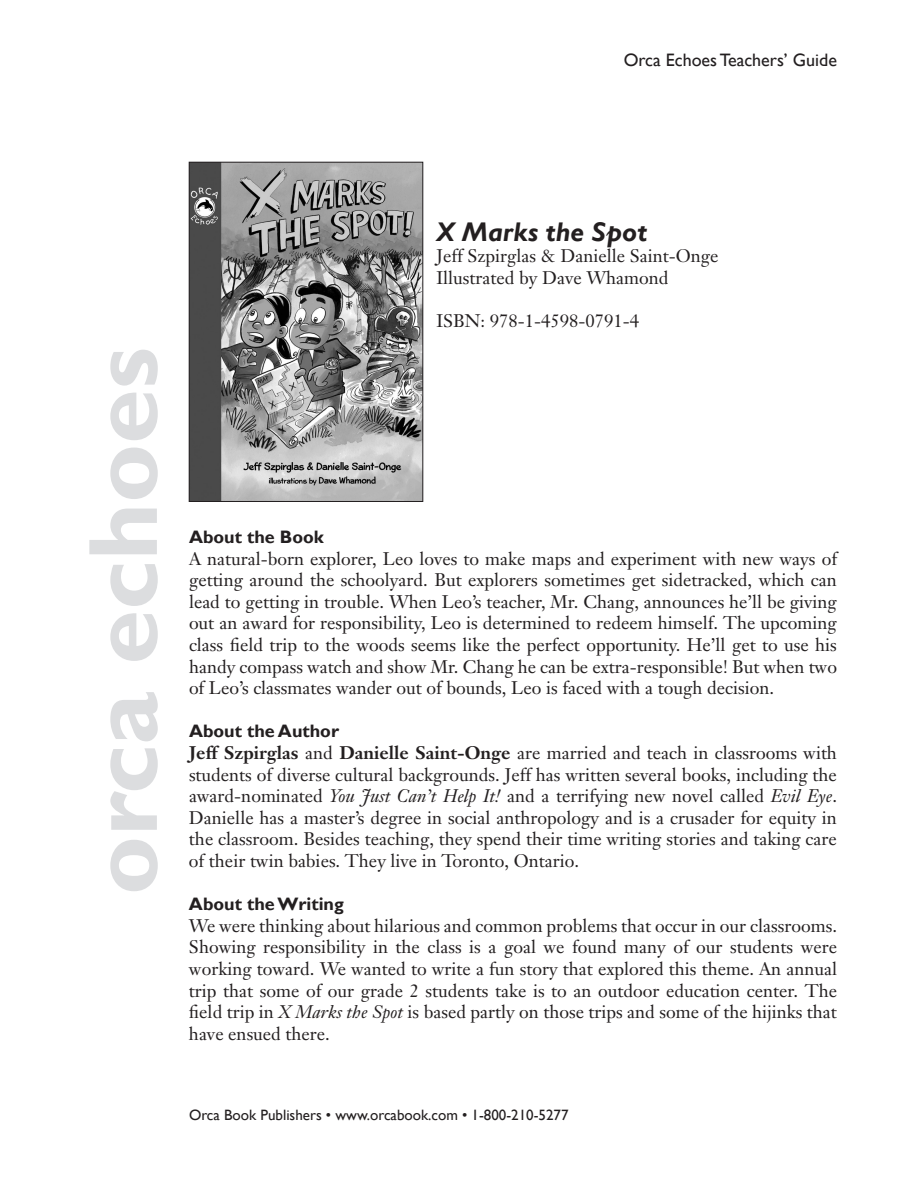
<style>
.page{position:relative;width:918px;height:1188px;background:#fff}
.page>*{position:absolute;margin:0;border:0;box-sizing:border-box;transform-origin:0 0}
.t1{font:700 99px "Gill Sans";color:#dcdddf}
.Book_Title{font:italic 700 27px "Gill Sans";letter-spacing:.005em;color:#231f20}
.t2{font:18px/21.6px "Janson Text";color:#231f20;text-align:justify}
.Heading_1{font:700 18px "Gill Sans";color:#231f20}
.t3{font:18px "Gill Sans";color:#231f20}
.t4{font:15px "Gill Sans";color:#231f20}
.s1{font-weight:700}
.s2{font-style:italic}
</style>
<div class="page">
<img style="left:191px;top:164px;width:230px;height:336px">
<div style="left:189px;top:162px;width:234px;height:340px;border:1px solid #231f20"></div>
<p class="t3" style="left:624px;top:50px;width:215px">Orca Echoes Teachers’ Guide</p>
<h1 class="t1" style="left:64px;top:895px;width:549px;rotate:-90deg">orca echoes</h1>
<p class="Book_Title" style="left:436px;top:216px;width:212px">X Marks the Spot</p>
<p class="t2" style="left:436px;top:245px;width:284px">Jeff Szpirglas &amp; Danielle Saint-Onge</p>
<p class="t2" style="left:436px;top:267px;width:233px">Illustrated by Dave Whamond</p>
<p class="t2" style="left:436px;top:310px;width:204px">ISBN: 978-1-4598-0791-4</p>
<p class="Heading_1" style="left:189px;top:526px;width:136px">About the Book</p>
<p class="t2" style="left:189px;top:547px;width:650px">A natural-born explorer, Leo loves to make maps and experiment with new ways of getting around the schoolyard. But explorers sometimes get sidetracked, which can lead to getting in trouble. When Leo’s teacher, Mr. Chang, announces he’ll be giving out an award for responsibility, Leo is determined to redeem himself. The upcoming class field trip to the woods seems like the perfect opportunity. He’ll get to use his handy compass watch and show Mr. Chang he can be extra-responsible! But when two of Leo’s classmates wander out of bounds, Leo is faced with a tough decision.</p>
<p class="Heading_1" style="left:189px;top:721px;width:152px">About the Author</p>
<p class="t2" style="left:189px;top:742px;width:650px"><span class="s1">Jeff Szpirglas</span> and <span class="s1">Danielle Saint-Onge</span> are married and teach in classrooms with students of diverse cultural backgrounds. Jeff has written several books, including the award-nominated <span class="s2">You Just Can’t Help It!</span> and a terrifying new novel called <span class="s2">Evil Eye</span>.<br>Danielle has a master’s degree in social anthropology and is a crusader for equity in the classroom. Besides teaching, they spend their time writing stories and taking care of their twin babies. They live in Toronto, Ontario.</p>
<p class="Heading_1" style="left:189px;top:893px;width:156px">About the Writing</p>
<p class="t2" style="left:189px;top:915px;width:650px">We were thinking about hilarious and common problems that occur in our classrooms.<br>Showing responsibility in the class is a goal we found many of our students were working toward. We wanted to write a fun story that explored this theme. An annual trip that some of our grade 2 students take is to an outdoor education center. The field trip in <span class="s2">X Marks the Spot</span> is based partly on those trips and some of the hijinks that have ensued there.</p>
<p class="t4" style="left:189px;top:1106px;width:381px">Orca Book Publishers • www.orcabook.com • 1-800-210-5277</p>
</div>
